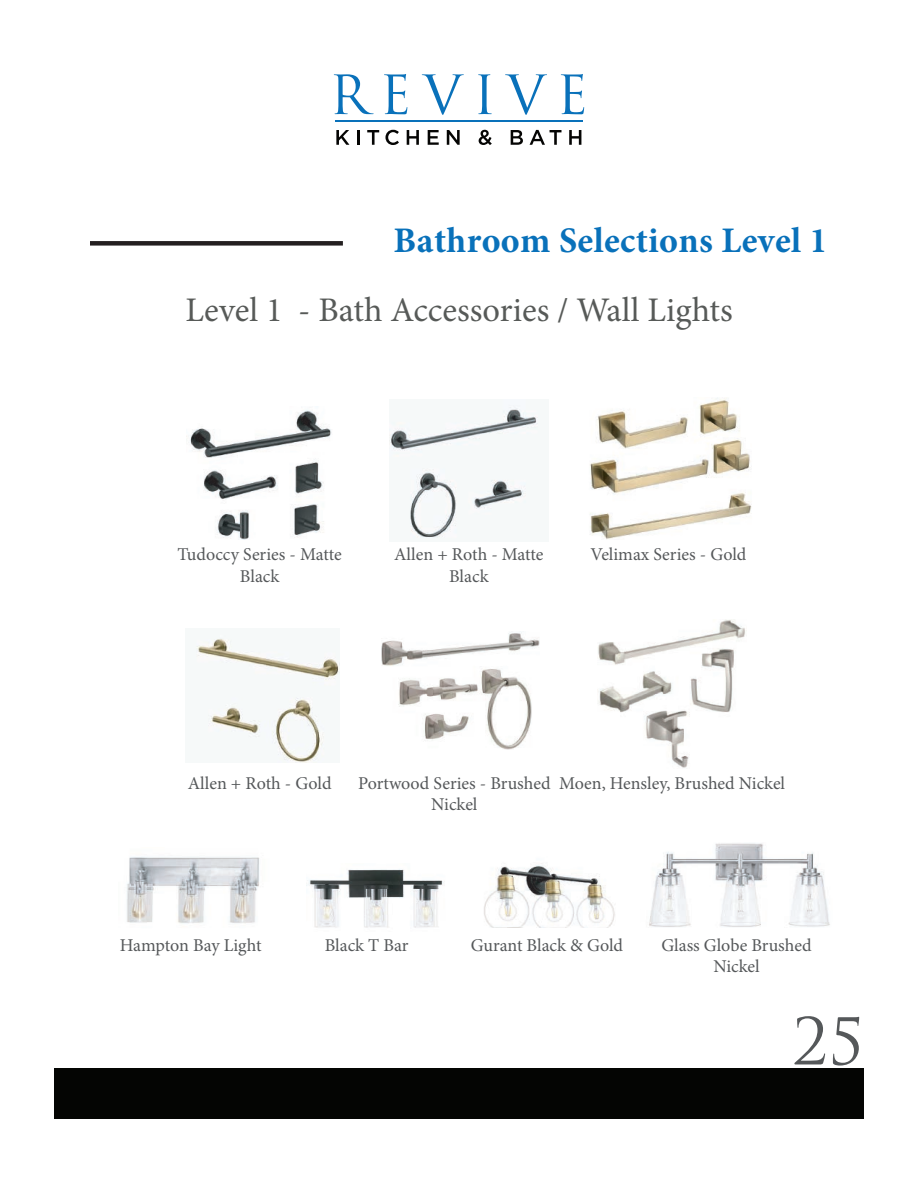
<style>
.page{position:relative;width:918px;height:1188px;background:#fff}
.page>*{position:absolute;margin:0;border:0;box-sizing:border-box;transform-origin:0 0}
.t1{font:63px "Trajan Pro";color:#55585a}
.t2{font:700 36px "Minion Pro";letter-spacing:.01em;color:#0971ba}
.t3{font:34.5px "Minion Pro";color:#575a58}
.t4{font:18px/21.6px "Minion Pro";color:#55585a;text-align:center}
</style>
<div class="page">
<div style="left:90px;top:241px;width:253px;height:5px;background:#231f20"></div>
<img style="left:186px;top:410px;width:146px;height:130px">
<img style="left:389px;top:405px;width:149px;height:133px">
<img style="left:590px;top:398px;width:162px;height:142px">
<img style="left:196px;top:638px;width:144px;height:125px">
<img style="left:381px;top:632px;width:159px;height:117px">
<img style="left:598px;top:620px;width:147px;height:148px">
<img style="left:484px;top:863px;width:131px;height:65px">
<img style="left:649px;top:843px;width:181px;height:84px">
<img style="left:127px;top:857px;width:132px;height:67px">
<img style="left:306px;top:869px;width:138px;height:59px">
<svg style="left:334px;top:74px;width:40px;height:40px"></svg>
<svg style="left:384px;top:74px;width:23px;height:40px"></svg>
<svg style="left:422px;top:74px;width:42px;height:41px"></svg>
<svg style="left:478px;top:74px;width:14px;height:40px"></svg>
<svg style="left:505px;top:74px;width:42px;height:41px"></svg>
<svg style="left:561px;top:74px;width:23px;height:40px"></svg>
<hr style="left:335px;top:120px;width:248px;height:2px;background:#0971ba">
<svg style="left:336px;top:130px;width:13px;height:15px"></svg>
<svg style="left:357px;top:130px;width:2px;height:15px"></svg>
<svg style="left:367px;top:130px;width:12px;height:15px"></svg>
<svg style="left:385px;top:130px;width:14px;height:15px"></svg>
<svg style="left:407px;top:130px;width:12px;height:15px"></svg>
<svg style="left:428px;top:130px;width:11px;height:15px"></svg>
<svg style="left:447px;top:130px;width:13px;height:15px"></svg>
<svg style="left:479px;top:130px;width:13px;height:15px"></svg>
<svg style="left:511px;top:130px;width:12px;height:15px"></svg>
<svg style="left:530px;top:130px;width:32px;height:15px"></svg>
<svg style="left:569px;top:130px;width:12px;height:15px"></svg>
<div style="left:54px;top:1069px;width:810px;height:50px;background:#040503"></div>
<h2 class="t2" style="left:394px;top:215px;width:435px">Bathroom Selections Level 1</h2>
<h3 class="t3" style="left:185px;top:287px;width:549px">Level 1 - Bath Accessories / Wall Lights</h3>
<p class="t4" style="left:178px;top:544px;width:166px">Tudoccy Series - Matte<br>Black</p>
<p class="t4" style="left:394px;top:544px;width:151px">Allen + Roth - Matte<br>Black</p>
<p class="t4" style="left:590px;top:544px;width:158px">Velimax Series - Gold</p>
<p class="t4" style="left:188px;top:772px;width:145px">Allen + Roth - Gold</p>
<p class="t4" style="left:358px;top:772px;width:194px">Portwood Series - Brushed<br>Nickel</p>
<p class="t4" style="left:559px;top:772px;width:227px">Moen, Hensley, Brushed Nickel</p>
<p class="t4" style="left:120px;top:934px;width:143px">Hampton Bay Light</p>
<p class="t4" style="left:325px;top:934px;width:85px">Black T Bar</p>
<p class="t4" style="left:471px;top:934px;width:154px">Gurant Black &amp; Gold</p>
<p class="t4" style="left:661px;top:934px;width:152px">Glass Globe Brushed<br>Nickel</p>
<h1 class="t1" style="left:792px;top:1002px;width:73px">25</h1>
</div>
